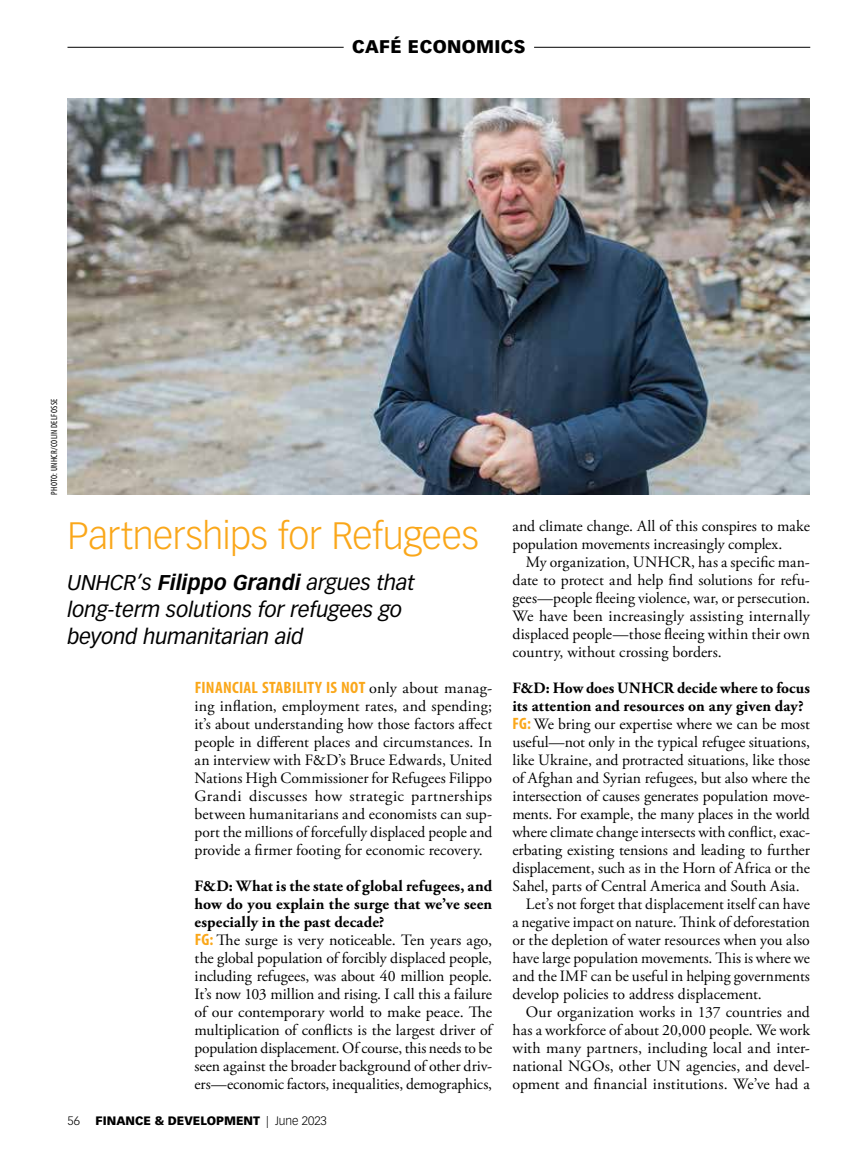
<style>
.page{position:relative;width:864px;height:1161px;background:#fff}
.page>*{position:absolute;margin:0;border:0;box-sizing:border-box;transform-origin:0 0}
.t1{font:300 37.5px "Vectora LT Std";letter-spacing:-.015em;color:#faa71a}
.t2{font:italic 21px/27px "Vectora LT Std";color:#000}
.t3{font:900 18px "Vectora LT Std";letter-spacing:.02em;color:#000}
.t4{font:700 condensed 16.5px "Myriad Pro";letter-spacing:.015em;color:#faa71a}
.t5{font:15.75px/18px "Adobe Garamond Pro";color:#000;text-align:justify}
.t6{font:700 15.75px "Adobe Garamond Pro";letter-spacing:.005em;color:#000}
.t7{font:900 12px "Vectora LT Std";color:#000}
.t8{font:300 12px "Vectora LT Std";color:#000}
.t9{font:condensed 9px "Myriad Pro";letter-spacing:.035em;color:#000}
.s1{font-weight:700}
.s2{font-family:"Adobe Garamond Pro";font-weight:400;font-stretch:normal;font-size:15.75px;color:#000}
.s3{font-family:"Myriad Pro";font-weight:700;font-stretch:condensed;font-size:16.5px;color:#faa71a}
.s4{font-weight:300}
</style>
<div class="page">
<img style="left:68px;top:99px;width:742px;height:396px">
<hr style="left:534px;top:47px;width:276px;height:1px;background:#000">
<hr style="left:68px;top:47px;width:276px;height:1px;background:#000">
<p class="t3" style="left:352px;top:36px;width:175px">CAFÉ ECONOMICS</p>
<p class="t9" style="left:49px;top:495px;width:98px;rotate:-90deg">PHOTO: UNHCR/COLIN DELFOSSE</p>
<h1 class="t1" style="left:68px;top:514px;width:413px">Partnerships for Refugees</h1>
<h2 class="t2" style="left:68px;top:569px;width:349px">UNHCR’s <span class="s1">Filippo Grandi</span> argues that long-term solutions for refugees go beyond humanitarian aid</h2>
<p class="t4" style="left:195px;top:678px;width:299px">FINANCIAL STABILITY IS NOT <span class="s2">only about manag-</span></p>
<p class="t5" style="left:195px;top:698px;width:299px">ing inflation, employment rates, and spending; it’s about understanding how those factors affect people in different places and circumstances. In an interview with F&amp;D’s Bruce Edwards, United Nations High Commissioner for Refugees Filippo Grandi discusses how strategic partnerships between humanitarians and economists can sup&shy;port the millions of forcefully displaced people and provide a firmer footing for economic recovery.</p>
<p class="t5" style="left:195px;top:878px;width:299px;text-align:left"><span class="s1">F&amp;D: What is the state of global refugees, and how do you explain the surge that we’ve seen especially in the past decade?<br></span><span class="s3">FG:</span> The surge is very noticeable. Ten years ago, the global population of forcibly displaced people, including refugees, was about 40 million people.<br>It’s now 103 million and rising. I call this a failure of our contemporary world to make peace. The multiplication of conflicts is the largest driver of population displacement. Of course, this needs to be seen against the broader background of other driv&shy;ers—economic factors, inequalities, demographics,</p>
<p class="t8" style="left:68px;top:1114px;width:14px">56</p>
<p class="t7" style="left:96px;top:1113px;width:233px">FINANCE &amp; DEVELOPMENT <span class="s4">| June 2023</span></p>
<p class="t5" style="left:512px;top:518px;width:299px">and climate change. All of this conspires to make population movements increasingly complex.</p>
<p class="t5" style="left:512px;top:554px;width:299px;text-indent:14px">My organization, UNHCR, has a specific man&shy;date to protect and help find solutions for refu&shy;gees—people fleeing violence, war, or persecution.<br>We have been increasingly assisting internally displaced people—those fleeing within their own country, without crossing borders.</p>
<p class="t6" style="left:512px;top:679px;width:299px">F&amp;D: How does UNHCR decide where to focus</p>
<p class="t6" style="left:512px;top:697px;width:293px">its attention and resources on any given day?</p>
<p class="t5" style="left:513px;top:716px;width:299px"><span class="s3">FG:</span> We bring our expertise where we can be most</p>
<p class="t5" style="left:512px;top:734px;width:299px">useful—not only in the typical refugee situations,</p>
<p class="t5" style="left:512px;top:752px;width:299px">like Ukraine, and protracted situations, like those</p>
<p class="t5" style="left:512px;top:770px;width:299px">of Afghan and Syrian refugees, but also where the</p>
<p class="t5" style="left:512px;top:788px;width:299px">intersection of causes generates population move-</p>
<p class="t5" style="left:512px;top:806px;width:299px">ments. For example, the many places in the world</p>
<p class="t5" style="left:512px;top:824px;width:299px">where climate change intersects with conflict, exac-</p>
<p class="t5" style="left:512px;top:842px;width:299px">erbating existing tensions and leading to further</p>
<p class="t5" style="left:512px;top:860px;width:299px">displacement, such as in the Horn of Africa or the</p>
<p class="t5" style="left:512px;top:878px;width:289px">Sahel, parts of Central America and South Asia.</p>
<p class="t5" style="left:526px;top:896px;width:286px">Let’s not forget that displacement itself can have</p>
<p class="t5" style="left:512px;top:914px;width:299px">a negative impact on nature. Think of deforestation</p>
<p class="t5" style="left:512px;top:932px;width:299px">or the depletion of water resources when you also</p>
<p class="t5" style="left:512px;top:950px;width:299px">have large population movements. This is where we</p>
<p class="t5" style="left:512px;top:968px;width:299px">and the IMF can be useful in helping governments</p>
<p class="t5" style="left:512px;top:986px;width:251px">develop policies to address displacement.</p>
<p class="t5" style="left:526px;top:1004px;width:286px">Our organization works in 137 countries and</p>
<p class="t5" style="left:512px;top:1022px;width:299px">has a workforce of about 20,000 people. We work</p>
<p class="t5" style="left:512px;top:1040px;width:299px">with many partners, including local and inter-</p>
<p class="t5" style="left:512px;top:1058px;width:299px">national NGOs, other UN agencies, and devel-</p>
<p class="t5" style="left:512px;top:1076px;width:299px">opment and financial institutions. We’ve had a</p>
</div>
